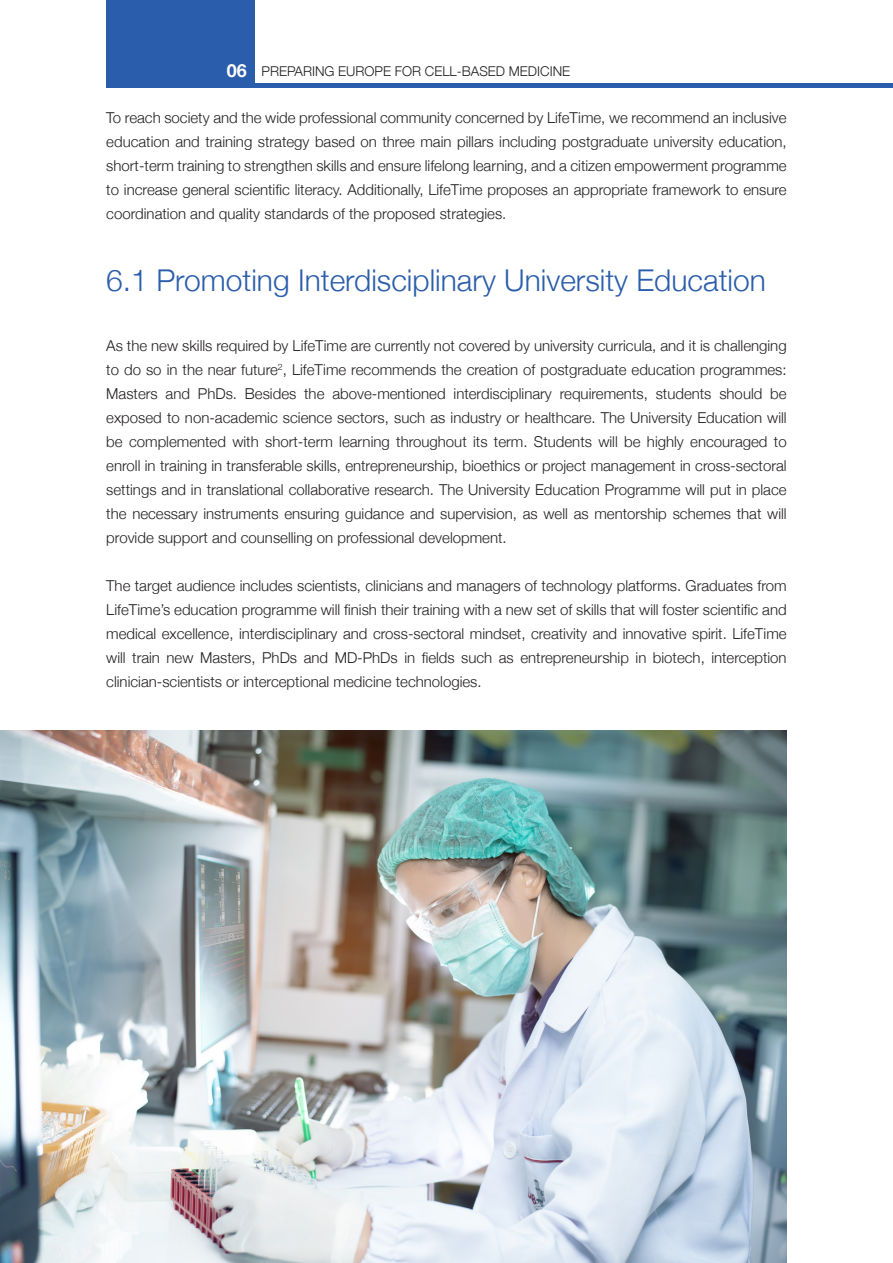
<style>
.page{position:relative;width:893px;height:1263px;background:#fff}
.page>*{position:absolute;margin:0;border:0;box-sizing:border-box;transform-origin:0 0}
.t1{font:300 30px "Helvetica Neue";color:#2a5dab}
.t2{font:700 18px "Helvetica Neue";color:#fff}
.t3{font:300 15px/24px "Helvetica Neue";color:#231f20;text-align:justify}
.t4{font:300 13.5px "Helvetica Neue";color:#231f20}
</style>
<div class="page">
<img style="left:0;top:731px;width:787px;height:532px">
<div style="left:106px;top:0;width:148px;height:88px;background:#2a5dab"></div>
<hr style="left:254px;top:84px;width:639px;height:4px;background:#2a5dab">
<p class="t2" style="left:227px;top:57px;width:22px">06</p>
<p class="t4" style="left:261px;top:60px;width:310px">PREPARING EUROPE FOR CELL-BASED MEDICINE</p>
<p class="t3" style="left:106px;top:104px;width:682px">To reach society and the wide professional community concerned by LifeTime, we recommend an inclusive education and training strategy based on three main pillars including postgraduate university education, short-term training to strengthen skills and ensure lifelong learning, and a citizen empowerment programme to increase general scientific literacy. Additionally, LifeTime proposes an appropriate framework to ensure coordination and quality standards of the proposed strategies.</p>
<p class="t1" style="left:106px;top:256px;width:661px">6.1 Promoting Interdisciplinary University Education</p>
<p class="t3" style="left:106px;top:332px;width:682px">As the new skills required by LifeTime are currently not covered by university curricula, and it is challenging to do so in the near future<sup>2</sup>, LifeTime recommends the creation of postgraduate education programmes:<br>Masters and PhDs. Besides the above-mentioned interdisciplinary requirements, students should be exposed to non-academic science sectors, such as industry or healthcare. The University Education will be complemented with short-term learning throughout its term. Students will be highly encouraged to enroll in training in transferable skills, entrepreneurship, bioethics or project management in cross-sectoral settings and in translational collaborative research. The University Education Programme will put in place the necessary instruments ensuring guidance and supervision, as well as mentorship schemes that will provide support and counselling on professional development.</p>
<p class="t3" style="left:106px;top:572px;width:682px">The target audience includes scientists, clinicians and managers of technology platforms. Graduates from LifeTime’s education programme will finish their training with a new set of skills that will foster scientific and medical excellence, interdisciplinary and cross-sectoral mindset, creativity and innovative spirit. LifeTime will train new Masters, PhDs and MD-PhDs in fields such as entrepreneurship in biotech, interception clinician-scientists or interceptional medicine technologies.</p>
</div>
